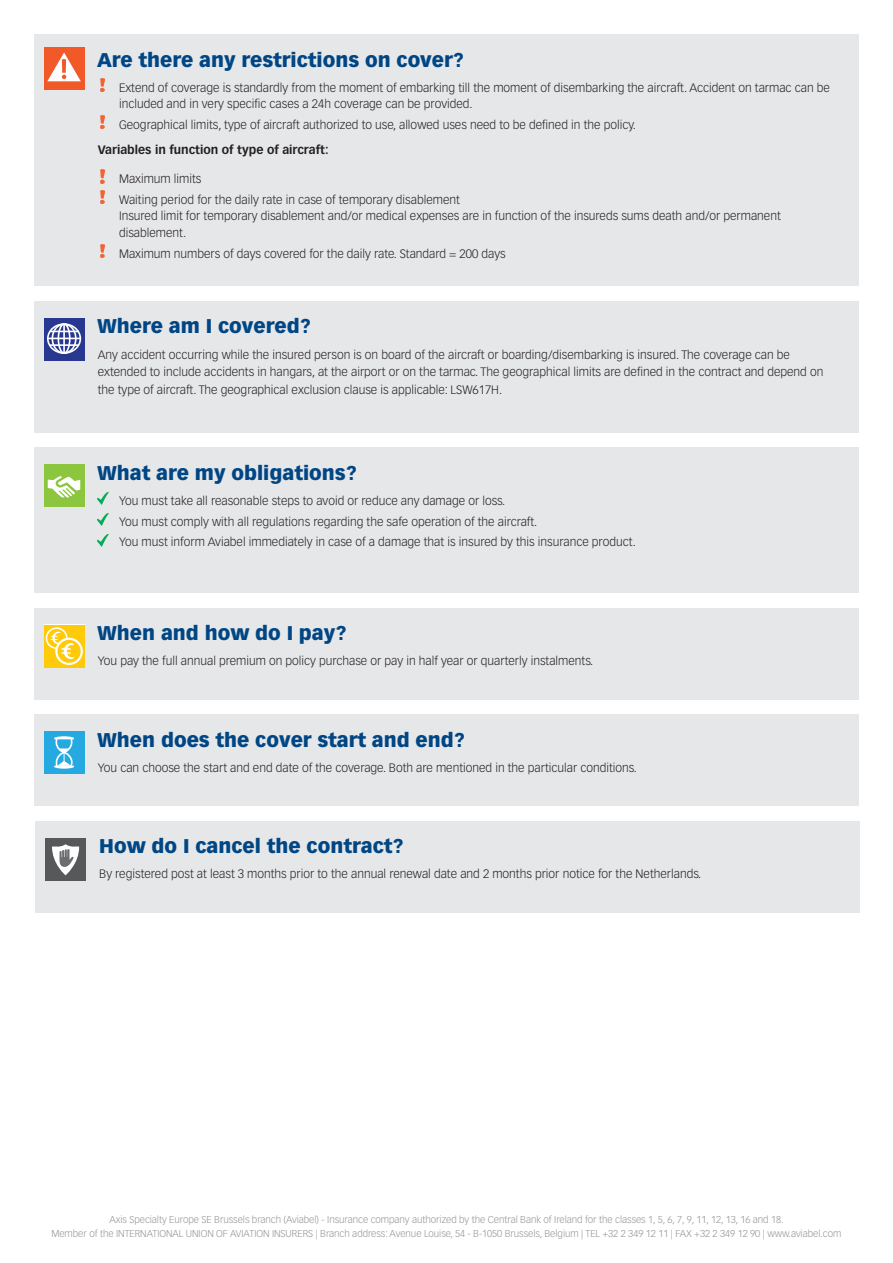
<style>
.page{position:relative;width:893px;height:1263px;background:#fff}
.page>*{position:absolute;margin:0;border:0;box-sizing:border-box;transform-origin:0 0}
.t1{font:900 19.5px "NA Vectora";letter-spacing:-.015em;color:#004684}
.t2{font:300 12px/20.7px "NA Vectora";letter-spacing:-.015em;color:#231f20}
.t3{font:700 12px "NA Vectora";letter-spacing:-.015em;color:#231f20}
.t4{font:300 9.75px/13.5px "NA Vectora";letter-spacing:-.02em;color:#939598;text-align:center}
</style>
<div class="page">
<div style="left:34px;top:301px;width:825px;height:131px;background:#e6e7e9"></div>
<svg style="left:44px;top:318px;width:41px;height:42px"></svg>
<div style="left:47px;top:323px;width:34px;height:31px;border:2px solid #fff;border-radius:50%"></div>
<div style="left:52px;top:323px;width:25px;height:31px;border:2px solid #fff;border-radius:50%"></div>
<div style="left:58px;top:323px;width:13px;height:31px;border:2px solid #fff;border-radius:50%"></div>
<hr style="left:63px;top:324px;width:2px;height:30px;background:#fff">
<svg style="left:50px;top:331px;width:29px;height:1px"></svg>
<hr style="left:50px;top:344px;width:29px;height:2px;background:#fff">
<hr style="left:48px;top:338px;width:32px;height:1px;background:#fff">
<div style="left:34px;top:608px;width:825px;height:91px;background:#e6e7e9"></div>
<div style="left:44px;top:625px;width:41px;height:42px;background:#feca0a"></div>
<div style="left:46px;top:627px;width:22px;height:22px;border:2px solid #fff;border-radius:50%"></div>
<svg style="left:56px;top:639px;width:26px;height:25px"></svg>
<div style="left:55px;top:638px;width:28px;height:27px;border:2px solid #fff;border-radius:50%"></div>
<svg style="left:50px;top:631px;width:25px;height:29px"></svg>
<div style="left:34px;top:714px;width:825px;height:92px;background:#e6e7e9"></div>
<div style="left:44px;top:731px;width:41px;height:43px;background:#24aae1"></div>
<svg style="left:54px;top:736px;width:20px;height:33px"></svg>
<div style="left:36px;top:821px;width:824px;height:91px;background:#e6e7e9"></div>
<div style="left:45px;top:838px;width:41px;height:42px;background:#57585a"></div>
<svg style="left:52px;top:844px;width:27px;height:31px"></svg>
<div style="left:34px;top:447px;width:825px;height:146px;background:#e6e7e9"></div>
<svg style="left:98px;top:493px;width:11px;height:12px"></svg>
<svg style="left:98px;top:514px;width:11px;height:11px"></svg>
<svg style="left:98px;top:534px;width:11px;height:12px"></svg>
<div style="left:44px;top:464px;width:41px;height:43px;background:#8bc63e"></div>
<svg style="left:48px;top:476px;width:33px;height:22px"></svg>
<div style="left:34px;top:34px;width:825px;height:252px;background:#e6e7e9"></div>
<img style="left:101px;top:78px;width:3px;height:14px">
<img style="left:101px;top:115px;width:3px;height:14px">
<svg style="left:101px;top:170px;width:3px;height:13px"></svg>
<img style="left:101px;top:190px;width:3px;height:14px">
<img style="left:101px;top:244px;width:3px;height:14px">
<div style="left:44px;top:47px;width:41px;height:42px;background:#f15929"></div>
<svg style="left:47px;top:53px;width:34px;height:28px"></svg>
<h1 class="t1" style="left:97px;top:47px;width:368px">Are there any restrictions on cover?</h1>
<p class="t2" style="left:119px;top:79px;width:712px;line-height:16.5px">Extend of coverage is standardly from the moment of embarking till the moment of disembarking the aircraft. Accident on tarmac can be included and in very specific cases a 24h coverage can be provided.</p>
<p class="t2" style="left:119px;top:114px;width:518px">Geographical limits, type of aircraft authorized to use, allowed uses need to be defined in the policy.</p>
<p class="t3" style="left:98px;top:142px;width:232px">Variables in function of type of aircraft:</p>
<p class="t2" style="left:119px;top:169px;width:343px">Maximum limits<br>Waiting period for the daily rate in case of temporary disablement</p>
<p class="t2" style="left:119px;top:208px;width:663px;line-height:16.5px">Insured limit for temporary disablement and/or medical expenses are in function of the insureds sums death and/or permanent disablement.</p>
<p class="t2" style="left:119px;top:243px;width:388px">Maximum numbers of days covered for the daily rate. Standard = 200 days</p>
<h1 class="t1" style="left:97px;top:314px;width:215px">Where am I covered?</h1>
<p class="t2" style="left:98px;top:346px;width:727px;line-height:17.2px">Any accident occurring while the insured person is on board of the aircraft or boarding/disembarking is insured. The coverage can be extended to include accidents in hangars, at the airport or on the tarmac. The geographical limits are defined in the contract and depend on the type of aircraft. The geographical exclusion clause is applicable: LSW617H.</p>
<h1 class="t1" style="left:97px;top:461px;width:261px">What are my obligations?</h1>
<p class="t2" style="left:119px;top:490px;width:518px">You must take all reasonable steps to avoid or reduce any damage or loss.<br>You must comply with all regulations regarding the safe operation of the aircraft.<br>You must inform Aviabel immediately in case of a damage that is insured by this insurance product.</p>
<h1 class="t1" style="left:97px;top:621px;width:251px">When and how do I pay?</h1>
<p class="t2" style="left:98px;top:651px;width:497px">You pay the full annual premium on policy purchase or pay in half year or quarterly instalments.</p>
<h1 class="t1" style="left:97px;top:727px;width:369px">When does the cover start and end?</h1>
<p class="t2" style="left:98px;top:757px;width:541px">You can choose the start and end date of the coverage. Both are mentioned in the particular conditions.</p>
<h1 class="t1" style="left:99px;top:834px;width:306px">How do I cancel the contract?</h1>
<p class="t2" style="left:99px;top:864px;width:604px">By registered post at least 3 months prior to the annual renewal date and 2 months prior notice for the Netherlands.</p>
<p class="t4" style="left:51px;top:1213px;width:792px">Axis Specialty Europe SE Brussels branch (Aviabel) - Insurance company authorized by the Central Bank of Ireland for the classes 1, 5, 6, 7, 9, 11, 12, 13, 16 and 18.<br>Member of the INTERNATIONAL UNION OF AVIATION INSURERS | Branch address: Avenue Louise, 54 - B-1050 Brussels, Belgium | TEL +32 2 349 12 11 | FAX +32 2 349 12 90 | www.aviabel.com</p>
</div>
